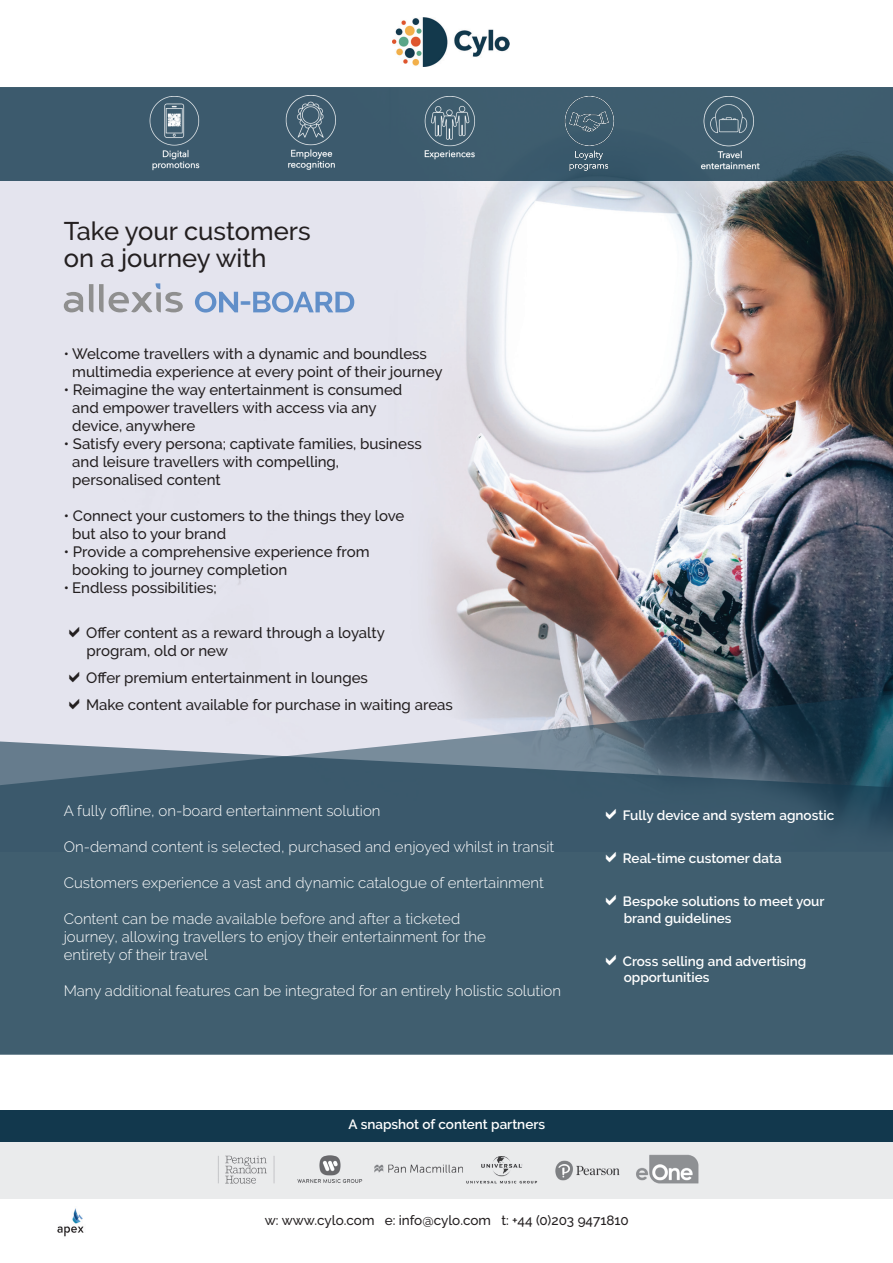
<style>
.page{position:relative;width:893px;height:1263px;background:#fff}
.page>*{position:absolute;margin:0;border:0;box-sizing:border-box;transform-origin:0 0}
.t1{font:700 29.1px "Raleway";color:#618fc9;scale:1.07 1}
.t2{font:500 25.5px/27px "Raleway";color:#231f20}
.t3{font:500 15px/18px "Raleway";color:#231f20}
.t4{font:300 15px "Raleway";color:#fff}
.t5{font:600 13.5px/16.2px "Raleway";color:#fff}
.t6{font:500 13.5px "Raleway";color:#231f20}
.s1{font-weight:400}
</style>
<div class="page">
<img style="left:0;top:181px;width:893px;height:510px">
<div style="left:0;top:87px;width:893px;height:94px;background:#3c5a6d"></div>
<svg style="left:0;top:691px;width:893px;height:363px;background:#4f697a"></svg>
<img style="left:393px;top:17px;width:117px;height:49px">
<img style="left:149px;top:96px;width:51px;height:75px">
<img style="left:285px;top:96px;width:51px;height:74px">
<img style="left:424px;top:97px;width:51px;height:63px">
<img style="left:564px;top:97px;width:50px;height:74px">
<img style="left:701px;top:97px;width:59px;height:73px">
<div style="left:0;top:1110px;width:893px;height:33px;background:#12384d"></div>
<img style="left:0;top:1143px;width:893px;height:55px">
<img style="left:57px;top:1208px;width:27px;height:29px">
<svg style="left:89px;top:284px;width:4px;height:28px"></svg>
<svg style="left:64px;top:292px;width:19px;height:20px"></svg>
<svg style="left:99px;top:283px;width:84px;height:30px;background:#c6c7ce"></svg>
<svg style="left:195px;top:292px;width:43px;height:20px"></svg>
<svg style="left:253px;top:292px;width:101px;height:20px;background:#9fb7da"></svg>
<svg style="left:69px;top:626px;width:10px;height:11px"></svg>
<svg style="left:69px;top:671px;width:10px;height:11px"></svg>
<svg style="left:69px;top:698px;width:10px;height:11px"></svg>
<svg style="left:606px;top:809px;width:10px;height:10px"></svg>
<svg style="left:606px;top:852px;width:10px;height:10px"></svg>
<svg style="left:606px;top:895px;width:10px;height:11px"></svg>
<svg style="left:606px;top:954px;width:10px;height:11px"></svg>
<p class="t2" style="left:64px;top:217px;width:248px">Take your customers on a journey with</p>
<h1 class="t1" style="left:239px;top:284px;width:14px">-</h1>
<p class="t3" style="left:72px;top:344px;width:372px;text-indent:-9px"><span class="s1">•</span> Welcome travellers with a dynamic and boundless multimedia experience at every point of their journey</p>
<p class="t3" style="left:64px;top:380px;width:340px">• Reimagine the way entertainment is consumed</p>
<p class="t3" style="left:72px;top:398px;width:306px">and empower travellers with access via any</p>
<p class="t3" style="left:72px;top:416px;width:125px">device, anywhere</p>
<p class="t3" style="left:72px;top:434px;width:351px;text-indent:-9px">• Satisfy every persona; captivate families, business and leisure travellers with compelling, personalised content</p>
<p class="t3" style="left:64px;top:506px;width:342px">• Connect your customers to the things they love</p>
<p class="t3" style="left:72px;top:524px;width:155px">but also to your brand</p>
<p class="t3" style="left:64px;top:542px;width:307px">• Provide a comprehensive experience from</p>
<p class="t3" style="left:72px;top:560px;width:216px">booking to journey completion</p>
<p class="t3" style="left:64px;top:578px;width:155px">• Endless possibilities;</p>
<p class="t3" style="left:86px;top:623px;width:300px">Offer content as a reward through a loyalty program, old or new</p>
<p class="t3" style="left:86px;top:668px;width:283px">Offer premium entertainment in lounges</p>
<p class="t3" style="left:86px;top:695px;width:368px">Make content available for purchase in waiting areas</p>
<p class="t4" style="left:64px;top:802px;width:318px">A fully offline, on-board entertainment solution</p>
<p class="t4" style="left:64px;top:838px;width:492px">On-demand content is selected, purchased and enjoyed whilst in transit</p>
<p class="t4" style="left:64px;top:874px;width:482px">Customers experience a vast and dynamic catalogue of entertainment</p>
<p class="t4" style="left:64px;top:910px;width:398px">Content can be made available before and after a ticketed</p>
<p class="t4" style="left:64px;top:928px;width:424px">journey, allowing travellers to enjoy their entertainment for the</p>
<p class="t4" style="left:64px;top:946px;width:145px">entirety of their travel</p>
<p class="t4" style="left:64px;top:982px;width:499px">Many additional features can be integrated for an entirely holistic solution</p>
<p class="t5" style="left:349px;top:1116px;width:198px">A snapshot of content partners</p>
<p class="t5" style="left:623px;top:807px;width:213px">Fully device and system agnostic</p>
<p class="t5" style="left:623px;top:850px;width:160px">Real-time customer data</p>
<p class="t5" style="left:623px;top:893px;width:203px">Bespoke solutions to meet your brand guidelines</p>
<p class="t5" style="left:623px;top:953px;width:185px">Cross selling and advertising opportunities</p>
<p class="t6" style="left:265px;top:1212px;width:365px">w: www.cylo.com e: info@cylo.com t: +44 (0)203 9471810</p>
</div>
